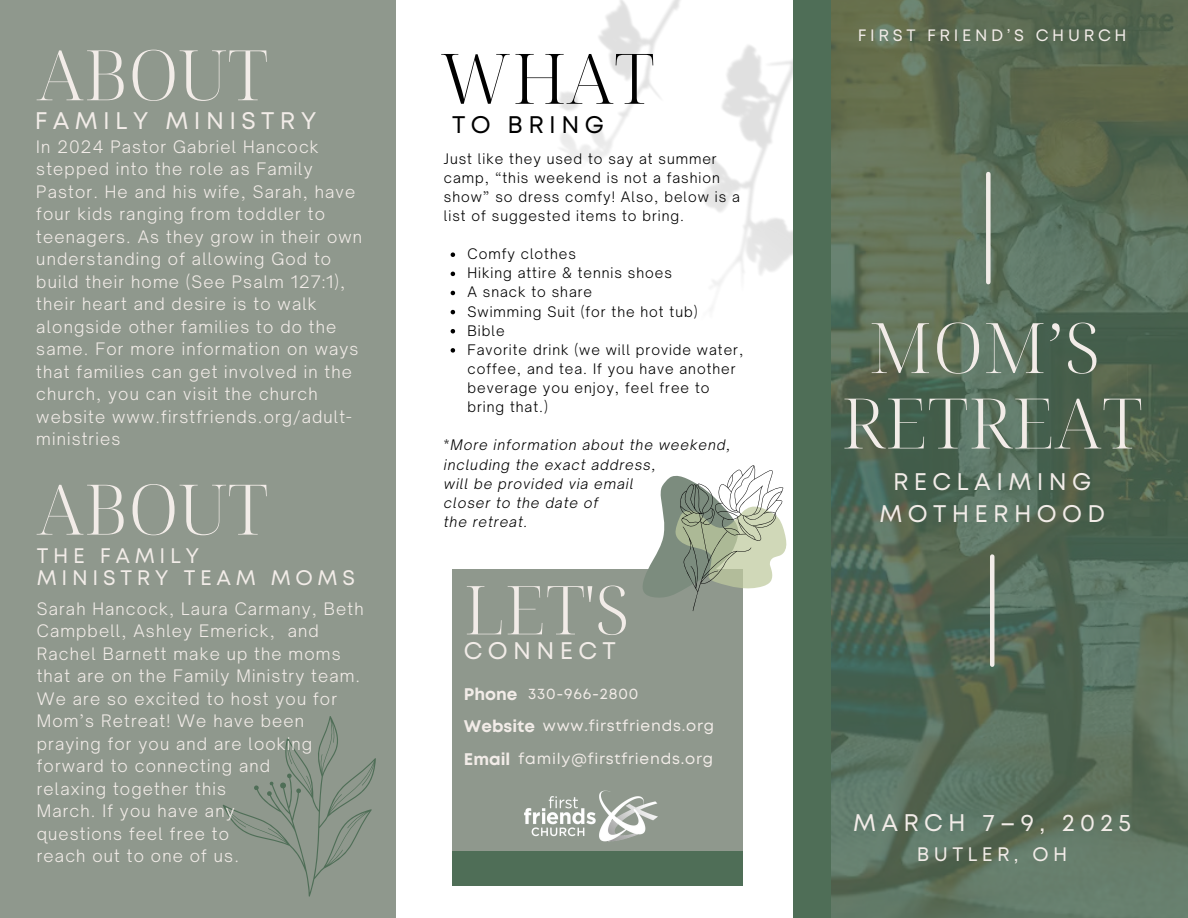
<style>
.page{position:relative;width:1188px;height:918px;background:#fff}
.page>*{position:absolute;margin:0;border:0;box-sizing:border-box;transform-origin:0 0}
.t1{font:300 69.75px/75.4px "Noto Serif Display";color:#f2ece8;text-align:center}
.t2{font:300 69.75px "Noto Serif Display";color:#000}
.t3{font:300 67.5px "Noto Serif Display";color:#f2ece8}
.t4{font:24px/32.4px "Mont";letter-spacing:.225em;color:#f2ece8;text-align:center}
.t5{font:24px "Mont";letter-spacing:.225em;color:#000}
.t6{font:21px/22.5px "Mont";letter-spacing:.225em;color:#f2ece8}
.t7{font:19.5px "Mont";letter-spacing:.225em;color:#f2ece8}
.t8{font:700 16.8px "Mont";color:#f2ece8}
.t9{font:300 16.5px/22.5px "Open Sauce One";letter-spacing:.07em;color:#f2ece8}
.t10{font:16.5px "Mont";letter-spacing:.225em;color:#f2ece8}
.t11{font:15.3px "Mont";letter-spacing:.05em;color:#f2ece8}
.t12{font:300 13.95px/19.2px "Open Sauce One";letter-spacing:.07em;color:#000}
.t13{font:italic 300 13.95px/19.2px "Open Sauce One";letter-spacing:.07em;color:#000}
.s1{font-style:normal}
</style>
<div class="page">
<img style="left:559px;top:0;width:234px;height:286px">
<div style="left:793px;top:0;width:395px;height:918px;background:#4f6e57"></div>
<img style="left:832px;top:0;width:356px;height:918px">
<div style="left:0;top:0;width:396px;height:918px;background:#8f988d"></div>
<div style="left:452px;top:569px;width:290px;height:282px;background:#8f988d"></div>
<div style="left:452px;top:851px;width:290px;height:35px;background:#4f6e57"></div>
<hr style="left:990px;top:557px;width:4px;height:108px;background:#f2ece8">
<div style="left:986px;top:174px;width:5px;height:108px;background:#f2ece8"></div>
<svg style="left:643px;top:465px;width:144px;height:162px"></svg>
<img style="left:524px;top:790px;width:134px;height:52px">
<svg style="left:451px;top:252px;width:4px;height:5px"></svg>
<svg style="left:451px;top:272px;width:4px;height:4px"></svg>
<svg style="left:451px;top:291px;width:4px;height:4px"></svg>
<svg style="left:451px;top:310px;width:4px;height:4px"></svg>
<svg style="left:451px;top:329px;width:4px;height:4px"></svg>
<svg style="left:451px;top:348px;width:4px;height:5px"></svg>
<svg style="left:223px;top:716px;width:153px;height:181px"></svg>
<p class="t1" style="left:37px;top:35px;width:233px">ABOUT</p>
<p class="t9" style="left:36px;top:135px;width:327px">In 2024 Pastor Gabriel Hancock stepped into the role as Family<br>Pastor. He and his wife, Sarah, have four kids ranging from toddler to teenagers. As they grow in their own understanding of allowing God to build their home (See Psalm 127:1), their heart and desire is to walk alongside other families to do the same. For more information on ways that families can get involved in the church, you can visit the church website www.firstfriends.org/adult&shy;ministries</p>
<p class="t4" style="left:35px;top:107px;width:283px">FAMILY MINISTRY</p>
<p class="t1" style="left:37px;top:470px;width:233px">ABOUT</p>
<p class="t6" style="left:37px;top:546px;width:320px">THE FAMILY<br>MINISTRY TEAM MOMS</p>
<p class="t9" style="left:37px;top:597px;width:328px">Sarah Hancock, Laura Carmany, Beth<br>Campbell, Ashley Emerick, and<br>Rachel Barnett make up the moms that are on the Family Ministry team.<br>We are so excited to host you for<br>Mom’s Retreat! We have been praying for you and are looking forward to connecting and<br>relaxing together this<br>March. If you have any<br>questions feel free to<br>reach out to one of us.</p>
<p class="t2" style="left:440px;top:29px;width:216px">WHAT</p>
<p class="t5" style="left:452px;top:116px;width:153px">TO BRING</p>
<p class="t12" style="left:444px;top:149px;width:298px">Just like they used to say at summer camp, “this weekend is not a fashion show” so dress comfy! Also, below is a list of suggested items to bring.</p>
<h1 class="t12" style="left:468px;top:244px;width:110px">Comfy clothes</h1>
<h2 class="t12" style="left:468px;top:263px;width:206px">Hiking attire &amp; tennis shoes</h2>
<h6 class="t12" style="left:468px;top:283px;width:126px">A snack to share</h6>
<h1 class="t12" style="left:468px;top:302px;width:232px">Swimming Suit (for the hot tub)</h1>
<h3 class="t12" style="left:468px;top:321px;width:39px">Bible</h3>
<h6 class="t12" style="left:468px;top:340px;width:277px">Favorite drink (we will provide water, coffee, and tea. If you have another beverage you enjoy, feel free to bring that.)</h6>
<p class="t13" style="left:444px;top:436px;width:288px"><span class="s1">*</span>More information about the weekend, including the exact address,</p>
<p class="t13" style="left:444px;top:474px;width:191px">will be provided via email</p>
<p class="t13" style="left:444px;top:493px;width:156px">closer to the date of</p>
<p class="t13" style="left:444px;top:512px;width:85px">the retreat.</p>
<p class="t3" style="left:464px;top:562px;width:167px">LET'S</p>
<p class="t4" style="left:464px;top:636px;width:153px">CONNECT</p>
<h2 class="t8" style="left:464px;top:688px;width:55px">Phone</h2>
<p class="t11" style="left:528px;top:688px;width:112px">330-966-2800</p>
<p class="t8" style="left:464px;top:720px;width:73px">Website</p>
<h2 class="t11" style="left:543px;top:720px;width:173px">www.firstfriends.org</h2>
<h3 class="t8" style="left:464px;top:753px;width:48px">Email</h3>
<h4 class="t11" style="left:519px;top:753px;width:196px">family@firstfriends.org</h4>
<p class="t10" style="left:858px;top:29px;width:270px">FIRST FRIEND’S CHURCH</p>
<h1 class="t1" style="left:841px;top:308px;width:303px">MOM’S<br>RETREAT</h1>
<h1 class="t4" style="left:879px;top:467px;width:227px">RECLAIMING<br>MOTHERHOOD</h1>
<h2 class="t4" style="left:853px;top:808px;width:280px">MARCH 7–9, 2025</h2>
<p class="t7" style="left:917px;top:847px;width:152px">BUTLER, OH</p>
</div>
